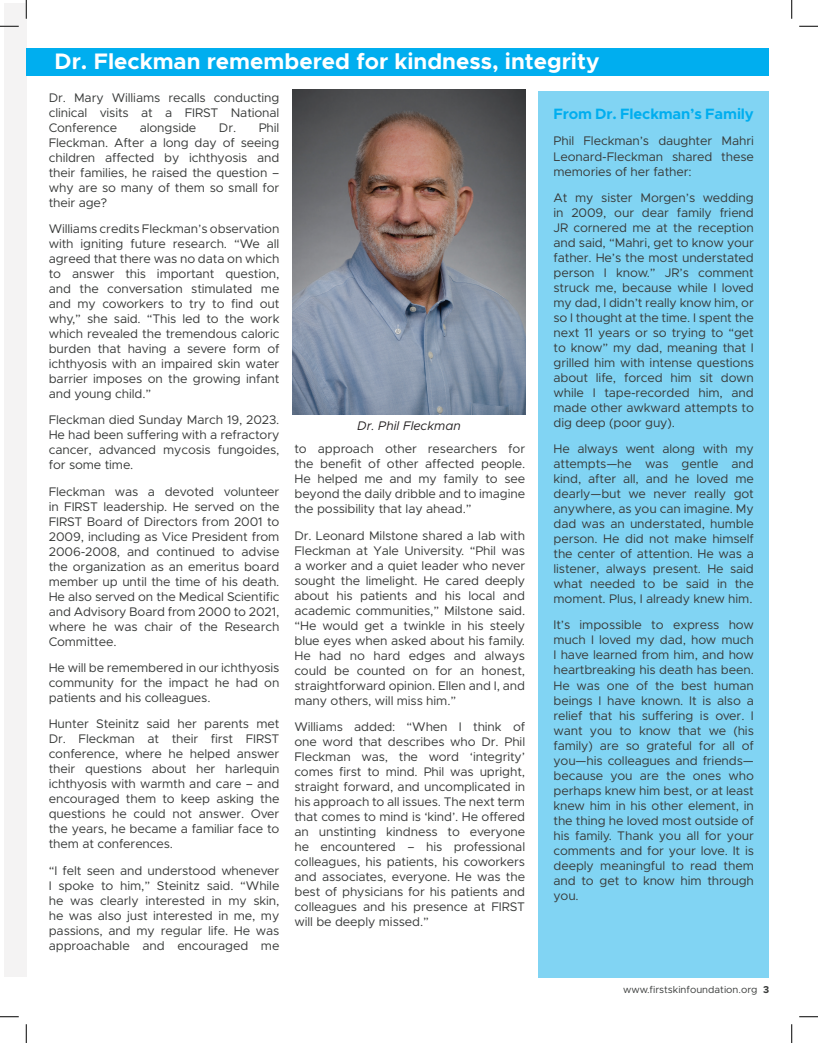
<style>
.page{position:relative;width:818px;height:1043px;background:#fff}
.page>*{position:absolute;margin:0;border:0;box-sizing:border-box;transform-origin:0 0}
.t1{font:700 22.5px "Metropolis";color:#fff}
.t2{font:700 15px "Metropolis";letter-spacing:-.01em;color:#00aeef}
.t3{font:12.5px/15px "Metropolis";letter-spacing:-.01em;color:#383a39;text-align:justify}
.t4{font:italic 12.5px "Metropolis";color:#231f20}
.t5{font:10px "Metropolis";color:#383a39}
.s1{font-weight:700}
</style>
<div class="page">
<div style="left:4px;top:4px;width:23px;height:973px;background:#f4f3f3"></div>
<div style="left:27px;top:49px;width:742px;height:27px;background:#00aeef"></div>
<div style="left:537px;top:91px;width:231px;height:886px;background:#81d4f3"></div>
<img style="left:293px;top:89px;width:232px;height:325px">
<svg style="left:0;top:25px;width:19px;height:2px"></svg>
<svg style="left:799px;top:25px;width:19px;height:2px"></svg>
<svg style="left:0;top:1016px;width:19px;height:1px"></svg>
<svg style="left:799px;top:1016px;width:19px;height:1px"></svg>
<svg style="left:25px;top:0;width:2px;height:19px"></svg>
<svg style="left:25px;top:1024px;width:2px;height:18px"></svg>
<svg style="left:791px;top:0;width:1px;height:19px"></svg>
<svg style="left:791px;top:1024px;width:1px;height:18px"></svg>
<p class="t1" style="left:55px;top:47px;width:546px">Dr. Fleckman remembered for kindness, integrity</p>
<p class="t2" style="left:553px;top:105px;width:202px">From Dr. Fleckman’s Family</p>
<p class="t3" style="left:553px;top:134px;width:202px">Phil Fleckman’s daughter Mahri Leonard-Fleckman shared these memories of her father:</p>
<p class="t3" style="left:553px;top:190px;width:202px">At my sister Morgen’s wedding in 2009, our dear family friend JR cornered me at the reception and said, “Mahri, get to know your father. He’s the most understated person I know.” JR’s comment struck me, because while I loved my dad, I didn’t really know him, or so I thought at the time. I spent the next 11 years or so trying to “get to know” my dad, meaning that I grilled him with intense questions about life, forced him sit down while I tape-recorded him, and made other awkward attempts to dig deep (poor guy).</p>
<p class="t3" style="left:553px;top:441px;width:202px">He always went along with my attempts—he was gentle and kind, after all, and he loved me dearly—but we never really got anywhere, as you can imagine. My dad was an understated, humble person. He did not make himself the center of attention. He was a listener, always present. He said what needed to be said in the moment. Plus, I already knew him.</p>
<p class="t3" style="left:553px;top:617px;width:202px">It’s impossible to express how much I loved my dad, how much I have learned from him, and how heartbreaking his death has been.<br>He was one of the best human beings I have known. It is also a relief that his suffering is over. I want you to know that we (his family) are so grateful for all of you—his colleagues and friends— because you are the ones who perhaps knew him best, or at least knew him in his other element, in the thing he loved most outside of his family. Thank you all for your comments and for your love. It is deeply meaningful to read them and to get to know him through you.</p>
<p class="t3" style="left:49px;top:90px;width:232px">Dr. Mary Williams recalls conducting clinical visits at a FIRST National Conference</p>
<p class="t3" style="left:49px;top:120px;width:232px;text-indent:170px">Dr. Phil Fleckman. After a long day of seeing children affected by ichthyosis and their families, he raised the question – why are so many of them so small for their age?</p>
<p class="t3" style="left:49px;top:221px;width:232px">Williams credits Fleckman’s observation with igniting future research. “We all agreed that there was no data on which to answer this important question, and the conversation stimulated me and my coworkers to try to find out why,” she said. “This led to the work which revealed the tremendous caloric burden that having a severe form of ichthyosis with an impaired skin water barrier imposes on the growing infant and young child.”</p>
<p class="t3" style="left:49px;top:412px;width:232px">Fleckman died Sunday March 19, 2023.<br>He had been suffering with a refractory cancer, advanced mycosis fungoides, for some time.</p>
<p class="t3" style="left:49px;top:484px;width:232px">Fleckman was a devoted volunteer in FIRST leadership. He served on the FIRST Board of Directors from 2001 to 2009, including as Vice President from 2006-2008, and continued to advise the organization as an emeritus board member up until the time of his death.<br>He also served on the Medical Scientific and Advisory Board from 2000 to 2021, where he was chair of the Research Committee.</p>
<p class="t3" style="left:49px;top:660px;width:232px">He will be remembered in our ichthyosis community for the impact he had on patients and his colleagues.</p>
<p class="t3" style="left:49px;top:716px;width:232px">Hunter Steinitz said her parents met Dr. Fleckman at their first FIRST conference, where he helped answer their questions about her harlequin ichthyosis with warmth and care – and encouraged them to keep asking the questions he could not answer. Over the years, he became a familiar face to them at conferences.</p>
<p class="t3" style="left:49px;top:862px;width:232px">“I felt seen and understood whenever I spoke to him,” Steinitz said. “While he was clearly interested in my skin, he was also just interested in me, my passions, and my regular life. He was approachable and encouraged me</p>
<p class="t3" style="left:140px;top:120px;width:58px">alongside</p>
<p class="t4" style="left:357px;top:418px;width:105px">Dr. Phil Fleckman</p>
<p class="t3" style="left:294px;top:441px;width:232px">to approach other researchers for the benefit of other affected people.<br>He helped me and my family to see beyond the daily dribble and to imagine the possibility that lay ahead.”</p>
<p class="t3" style="left:294px;top:528px;width:232px">Dr. Leonard Milstone shared a lab with Fleckman at Yale University. “Phil was a worker and a quiet leader who never sought the limelight. He cared deeply about his patients and his local and academic communities,” Milstone said. “He would get a twinkle in his steely blue eyes when asked about his family.<br>He had no hard edges and always could be counted on for an honest, straightforward opinion. Ellen and I, and many others, will miss him.”</p>
<p class="t3" style="left:294px;top:719px;width:232px">Williams added: “When I think of one word that describes who Dr. Phil Fleckman was, the word ‘integrity’ comes first to mind. Phil was upright, straight forward, and uncomplicated in his approach to all issues. The next term that comes to mind is ‘kind’. He offered an unstinting kindness to everyone he encountered – his professional colleagues, his patients, his coworkers and associates, everyone. He was the best of physicians for his patients and colleagues and his presence at FIRST will be deeply missed.”</p>
<p class="t5" style="left:623px;top:983px;width:148px">www.firstskinfoundation.org <span class="s1">3</span></p>
</div>
